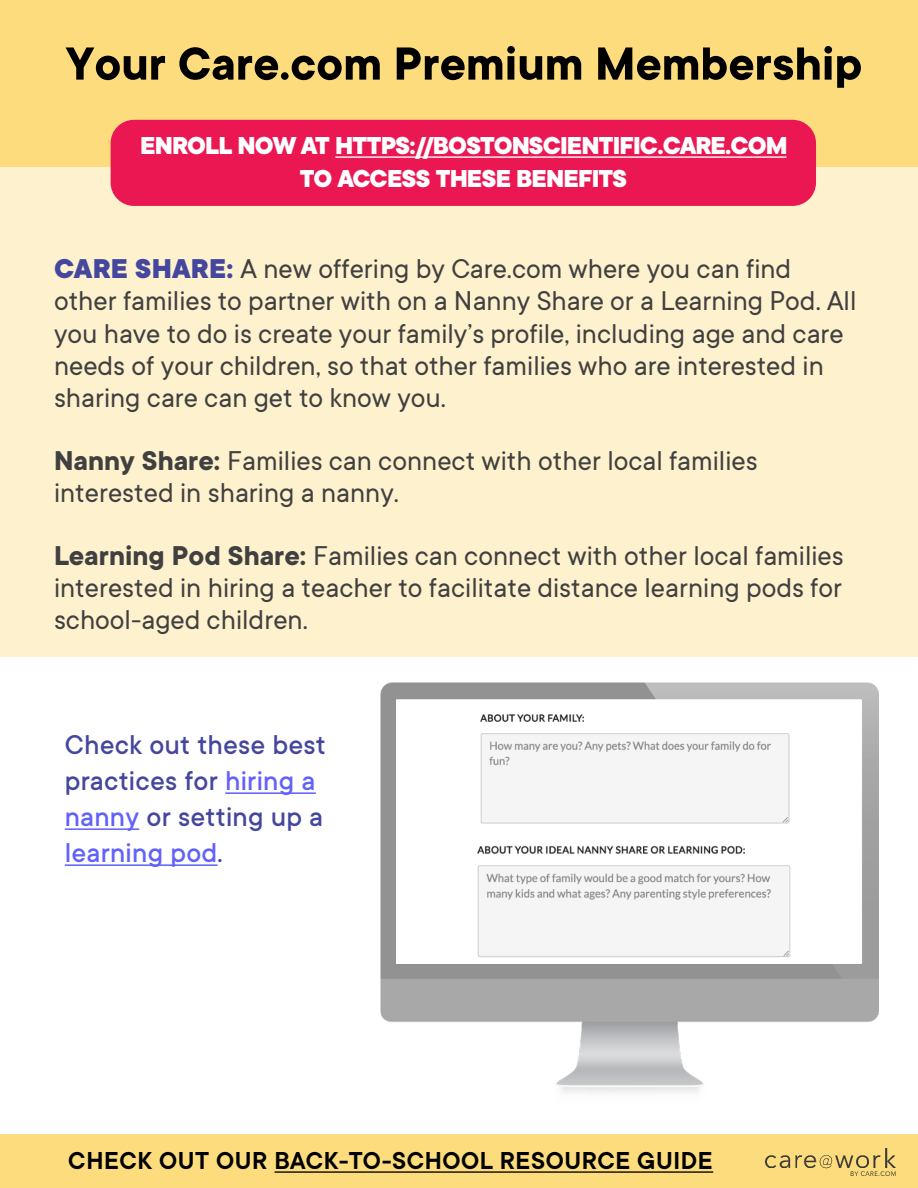
<style>
.page{position:relative;width:918px;height:1188px;background:#fff}
.page>*{position:absolute;margin:0;border:0;box-sizing:border-box;transform-origin:0 0}
.t1{font:700 51px "TT Commons";color:#000}
.t2{font:30px/32.4px "TT Commons";color:#404040}
.t3{font:500 30px/36px "TT Commons";letter-spacing:.005em;color:#44479d}
.t4{font:800 27px/32.4px "TT Commons";letter-spacing:-.035em;color:#fff;text-align:center}
.t5{font:600 27px "TT Commons";letter-spacing:.025em;color:#000}
.s1{font-weight:800;color:#44479d}
.s2{font-weight:700}
.s3{color:#6262fb}
</style>
<div class="page">
<div style="left:0;top:140px;width:918px;height:517px;background:#fef1cd"></div>
<div style="left:0;top:0;width:918px;height:166px;background:#fddc7d"></div>
<div style="left:0;top:1134px;width:918px;height:54px;background:#fddc7d"></div>
<svg style="left:274px;top:1171px;width:439px;height:2px"></svg>
<svg style="left:225px;top:792px;width:91px;height:2px"></svg>
<svg style="left:65px;top:828px;width:74px;height:2px"></svg>
<svg style="left:65px;top:864px;width:153px;height:2px"></svg>
<img style="left:764px;top:1148px;width:132px;height:28px">
<img style="left:381px;top:682px;width:498px;height:411px">
<div style="left:111px;top:120px;width:705px;height:86px;background:#ea1752;border-radius:23px"></div>
<svg style="left:335px;top:156px;width:452px;height:2px"></svg>
<h1 class="t1" style="left:66px;top:36px;width:798px">Your Care.com Premium Membership</h1>
<p class="t4" style="left:140px;top:130px;width:649px">ENROLL NOW AT HTTPS://BOSTONSCIENTIFIC.CARE.COM<br>TO ACCESS THESE BENEFITS</p>
<p class="t2" style="left:54px;top:253px;width:804px"><span class="s1">CARE SHARE:</span> A new offering by Care.com where you can find other families to partner with on a Nanny Share or a Learning Pod. All you have to do is create your family’s profile, including age and care needs of your children, so that other families who are interested in sharing care can get to know you.</p>
<p class="t2" style="left:54px;top:445px;width:705px"><span class="s2">Nanny Share:</span> Families can connect with other local families interested in sharing a nanny.</p>
<p class="t2" style="left:54px;top:540px;width:791px;text-align:justify"><span class="s2">Learning Pod Share:</span> Families can connect with other local families interested in hiring a teacher to facilitate distance learning pods for school-aged children.</p>
<p class="t3" style="left:65px;top:727px;width:263px">Check out these best practices for <span class="s3">hiring a nanny</span> or setting up a <span class="s3">learning pod</span>.</p>
<p class="t5" style="left:68px;top:1146px;width:646px">CHECK OUT OUR BACK-TO-SCHOOL RESOURCE GUIDE</p>
</div>
